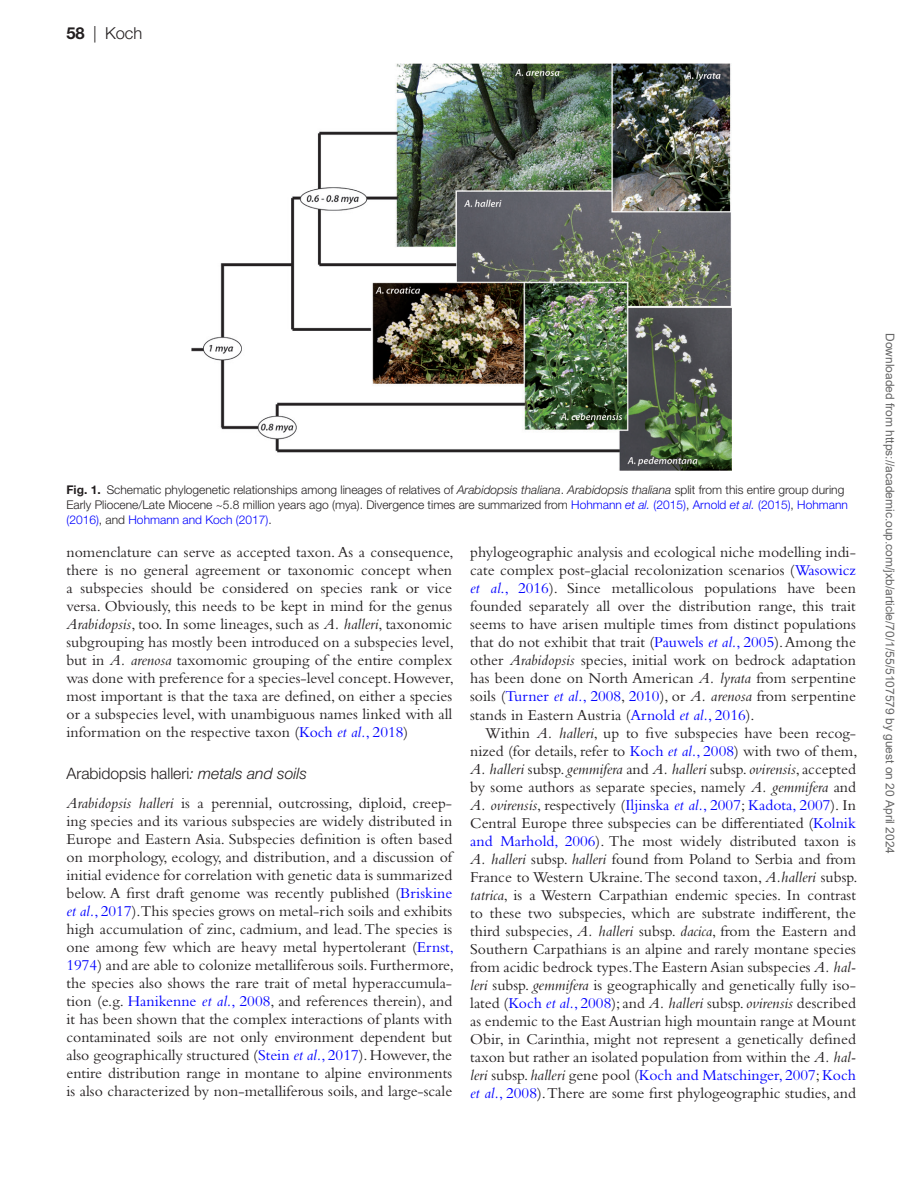
<style>
.page{position:relative;width:919px;height:1187px;background:#fff}
.page>*{position:absolute;margin:0;border:0;box-sizing:border-box;transform-origin:0 0}
.t1{font:300 16.5px "Helvetica Neue LT Std";color:#231f20}
.t2{font:15.75px/18px "Bembo Std";color:#231f20;text-align:justify}
.t3{font:300 15.75px "Helvetica Neue LT Std";color:#231f20}
.t4{font:300 12px/15px "Helvetica Neue LT Std";color:#231f20}
.t5{font:12px "Arial";color:#666}
.s1{font-weight:700}
.s2{font-style:italic}
.s3{color:#00f}
.s4{font-style:italic;color:#00f}
</style>
<div class="page">
<img style="left:191px;top:63px;width:540px;height:407px">
<p class="t1" style="left:66px;top:23px;width:77px"><span class="s1">58</span> | Koch</p>
<p class="t4" style="left:66px;top:482px;width:783px"><span class="s1">Fig. 1.</span> Schematic phylogenetic relationships among lineages of relatives of <span class="s2">Arabidopsis thaliana</span>. <span class="s2">Arabidopsis thaliana</span> split from this entire group during<br>Early Pliocene/Late Miocene ~5.8 million years ago (mya). Divergence times are summarized from <span class="s3">Hohmann</span> <span class="s4">et al.</span> <span class="s3">(2015)</span>, <span class="s3">Arnold</span> <span class="s4">et al.</span> <span class="s3">(2015)</span>, <span class="s3">Hohmann (2016)</span>, and <span class="s3">Hohmann and Koch (2017)</span>.</p>
<p class="t2" style="left:66px;top:543px;width:389px">nomenclature can serve as accepted taxon. As a consequence, there is no general agreement or taxonomic concept when a subspecies should be considered on species rank or vice versa. Obviously, this needs to be kept in mind for the genus <span class="s2">Arabidopsis</span>, too. In some lineages, such as <span class="s2">A. halleri</span>, taxonomic subgrouping has mostly been introduced on a subspecies level, but in <span class="s2">A. arenosa</span> taxomomic grouping of the entire complex was done with preference for a species-level concept. However, most important is that the taxa are defined, on either a species or a subspecies level, with unambiguous names linked with all information on the respective taxon (<span class="s3">Koch</span> <span class="s4">et al.</span><span class="s3">, 2018</span>)</p>
<p class="t3" style="left:66px;top:764px;width:242px">Arabidopsis halleri<span class="s2">: metals and soils</span></p>
<p class="t2" style="left:66px;top:793px;width:389px"><span class="s2">Arabidopsis halleri</span> is a perennial, outcrossing, diploid, creep&shy;ing species and its various subspecies are widely distributed in Europe and Eastern Asia. Subspecies definition is often based on morphology, ecology, and distribution, and a discussion of initial evidence for correlation with genetic data is summarized below. A first draft genome was recently published (<span class="s3">Briskine </span><span class="s4">et al.</span><span class="s3">, 2017</span>).This species grows on metal-rich soils and exhibits high accumulation of zinc, cadmium, and lead. The species is one among few which are heavy metal hypertolerant (<span class="s3">Ernst, 1974</span>) and are able to colonize metalliferous soils. Furthermore, the species also shows the rare trait of metal hyperaccumula&shy;tion (e.g. <span class="s3">Hanikenne</span> <span class="s4">et al.</span><span class="s3">, 2008</span>, and references therein), and it has been shown that the complex interactions of plants with contaminated soils are not only environment dependent but also geographically structured (<span class="s3">Stein</span> <span class="s4">et al.</span><span class="s3">, 2017</span>). However, the entire distribution range in montane to alpine environments is also characterized by non-metalliferous soils, and large-scale</p>
<p class="t2" style="left:470px;top:543px;width:387px">phylogeographic analysis and ecological niche modelling indi&shy;cate complex post-glacial recolonization scenarios (<span class="s3">Wasowicz </span><span class="s4">et al</span><span class="s3">., 2016</span>). Since metallicolous populations have been founded separately all over the distribution range, this trait seems to have arisen multiple times from distinct populations that do not exhibit that trait (<span class="s3">Pauwels</span> <span class="s4">et al.</span><span class="s3">, 2005</span>). Among the other <span class="s2">Arabidopsis</span> species, initial work on bedrock adaptation has been done on North American <span class="s2">A. lyrata</span> from serpentine soils (<span class="s3">Turner</span> <span class="s4">et al.</span><span class="s3">, 2008</span>, <span class="s3">2010</span>), or <span class="s2">A. arenosa</span> from serpentine stands in Eastern Austria (<span class="s3">Arnold</span> <span class="s4">et al.</span><span class="s3">, 2016</span>).</p>
<p class="t2" style="left:470px;top:723px;width:389px;text-indent:15px">Within <span class="s2">A. halleri</span>, up to five subspecies have been recog&shy;nized (for details, refer to <span class="s3">Koch</span> <span class="s4">et al.</span><span class="s3">, 2008</span>) with two of them, <span class="s2">A. halleri</span> subsp. <span class="s2">gemmifera</span> and <span class="s2">A. halleri</span> subsp. <span class="s2">ovirensis</span>, accepted by some authors as separate species, namely <span class="s2">A. gemmifera</span> and <span class="s2">A. ovirensis</span>, respectively (<span class="s3">Iljinska</span> <span class="s4">et al.</span><span class="s3">, 2007</span>; <span class="s3">Kadota, 2007</span>). In Central Europe three subspecies can be differentiated (<span class="s3">Kolnik and Marhold, 2006</span>). The most widely distributed taxon is <span class="s2">A. halleri</span> subsp. <span class="s2">halleri</span> found from Poland to Serbia and from France to Western Ukraine. The second taxon, <span class="s2">A.halleri</span> subsp. <span class="s2">tatrica</span>, is a Western Carpathian endemic species. In contrast to these two subspecies, which are substrate indifferent, the third subspecies, <span class="s2">A. halleri</span> subsp. <span class="s2">dacica</span>, from the Eastern and Southern Carpathians is an alpine and rarely montane species from acidic bedrock types.The Eastern Asian subspecies <span class="s2">A. hal&shy;leri</span> subsp. <span class="s2">gemmifera</span> is geographically and genetically fully iso&shy;lated (<span class="s3">Koch</span> <span class="s4">et al.</span><span class="s3">, 2008</span>); and <span class="s2">A. halleri</span> subsp. <span class="s2">ovirensis</span> described as endemic to the East Austrian high mountain range at Mount Obir, in Carinthia, might not represent a genetically defined taxon but rather an isolated population from within the <span class="s2">A. hal&shy;leri</span> subsp. <span class="s2">halleri</span> gene pool (<span class="s3">Koch and Matschinger, 2007</span>; <span class="s3">Koch </span><span class="s4">et al.</span><span class="s3">, 2008</span>). There are some first phylogeographic studies, and</p>
<p class="t5" style="left:894px;top:333px;width:522px;rotate:90deg">Downloaded from https://academic.oup.com/jxb/article/70/1/55/5107579 by guest on 20 April 2024</p>
</div>
